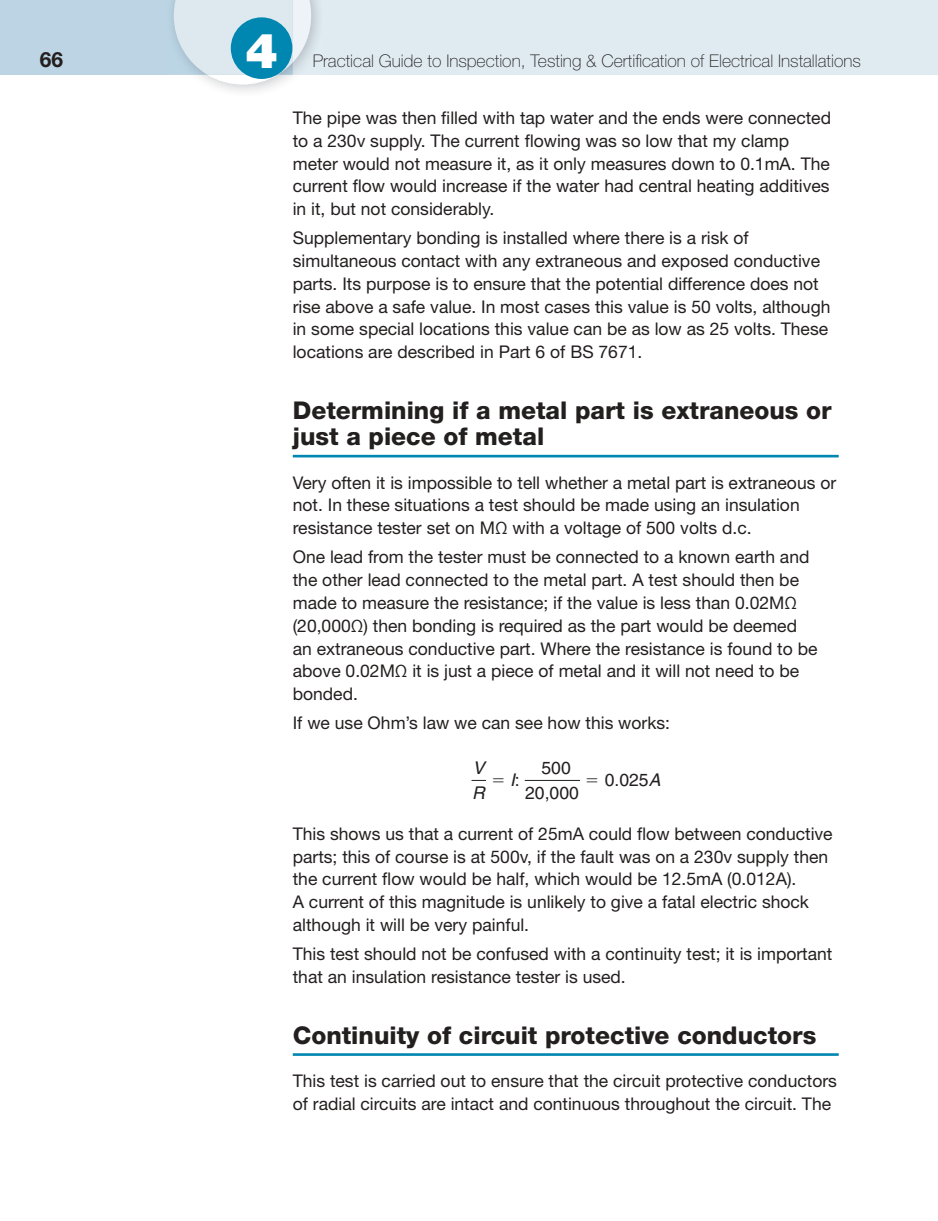
<style>
.page{position:relative;width:938px;height:1221px;background:#fff}
.page>*{position:absolute;margin:0;border:0;box-sizing:border-box;transform-origin:0 0}
.t1{font:900 48.3px "Helvetica Neue";color:#fff}
.t2{font:800 24.5px/26.2px "Helvetica Neue";color:#231f1f}
.t3{font:700 21px "Helvetica Neue";color:#231f1f}
.t4{font:17.5px/22.8px "Helvetica Neue";color:#231f1f}
.t5{font:100 17.5px "Helvetica Neue";color:#231f1f}
.t6{font:17.5px/24.5px "Helvetica";color:#231f1f;text-align:center}
.t7{font:17.5px "WWDOC01";color:#231f1f}
.t8{font:italic 17.5px/24.7px "Helvetica";color:#231f1f}
.s1{font-family:"Helvetica Neue LT Std"}
.s2{font-family:"Helvetica";font-style:italic}
.s3{font-family:"Helvetica"}
.s4{font-family:"WWDOC01"}
.s5{font-style:italic}
</style>
<div class="page">
<hr style="left:293px;top:455px;width:545px;height:2px;background:#0087b1">
<hr style="left:293px;top:1053px;width:545px;height:2px;background:#0087b1">
<svg style="left:471px;top:780px;width:15px;height:1px"></svg>
<hr style="left:524px;top:780px;width:56px;height:1px;background:#231f1f">
<div style="left:0;top:0;width:937px;height:75px;background:#e0ebf1"></div>
<div style="left:0;top:0;width:293px;height:75px;background:#bcd4e3"></div>
<svg style="left:174px;top:0;width:137px;height:84px"></svg>
<div style="left:231px;top:17px;width:61px;height:62px;background:#0087b1;border-radius:50%"></div>
<p class="t3" style="left:40px;top:52px;width:25px">66</p>
<h1 class="t1" style="left:245px;top:33px;width:34px">4</h1>
<p class="t5" style="left:313px;top:54px;width:549px">Practical Guide to Inspection, Testing &amp; Certification of Electrical Installations</p>
<p class="t4" style="left:293px;top:108px;width:540px">The pipe was then filled with tap water and the ends were connected to a 230v supply. The current flowing was so low that my clamp meter would not measure it, as it only measures down to 0.1mA. The current flow would increase if the water had central heating additives in it, but not considerably.</p>
<p class="t4" style="left:293px;top:228px;width:539px">Supplementary bonding is installed where there is a risk of simultaneous contact with any extraneous and exposed conductive parts. Its purpose is to ensure that the potential difference does not rise above a safe value. In most cases this value is 50 volts, although in some special locations this value can be as low as 25 volts. These locations are described in Part 6 of BS 7671.</p>
<h2 class="t2" style="left:293px;top:399px;width:540px">Determining if a metal part is extraneous or just a piece of metal</h2>
<p class="t4" style="left:293px;top:473px;width:545px">Very often it is impossible to tell whether a metal part is extraneous or not. In these situations a test should be made using an insulation resistance tester set on M<span class="s1">Ω</span> with a voltage of 500 volts d.c.</p>
<p class="t4" style="left:293px;top:547px;width:526px">One lead from the tester must be connected to a known earth and the other lead connected to the metal part. A test should then be made to measure the resistance; if the value is less than 0.02M<span class="s1">Ω </span>(20,000<span class="s1">Ω</span>) then bonding is required as the part would be deemed an extraneous conductive part. Where the resistance is found to be above 0.02M<span class="s1">Ω</span> it is just a piece of metal and it will not need to be bonded.</p>
<p class="t4" style="left:293px;top:713px;width:379px">If we use Ohm’s law we can see how this works:</p>
<p class="t8" style="left:472px;top:757px;width:14px">V<br>R</p>
<p class="t6" style="left:525px;top:757px;width:55px">500<br>20,000</p>
<p class="t7" style="left:491px;top:772px;width:30px">5 <span class="s2">I</span><span class="s3">:</span></p>
<p class="t6" style="left:585px;top:769px;width:77px"><span class="s4">5</span> 0.025<span class="s5">A</span></p>
<p class="t4" style="left:293px;top:823px;width:541px">This shows us that a current of 25mA could flow between conductive parts; this of course is at 500v, if the fault was on a 230v supply then the current flow would be half, which would be 12.5mA (0.012A).<br>A current of this magnitude is unlikely to give a fatal electric shock although it will be very painful.</p>
<p class="t4" style="left:293px;top:944px;width:541px">This test should not be confused with a continuity test; it is important that an insulation resistance tester is used.</p>
<h2 class="t2" style="left:293px;top:1023px;width:525px">Continuity of circuit protective conductors</h2>
<p class="t4" style="left:293px;top:1071px;width:545px">This test is carried out to ensure that the circuit protective conductors of radial circuits are intact and continuous throughout the circuit. The</p>
</div>
